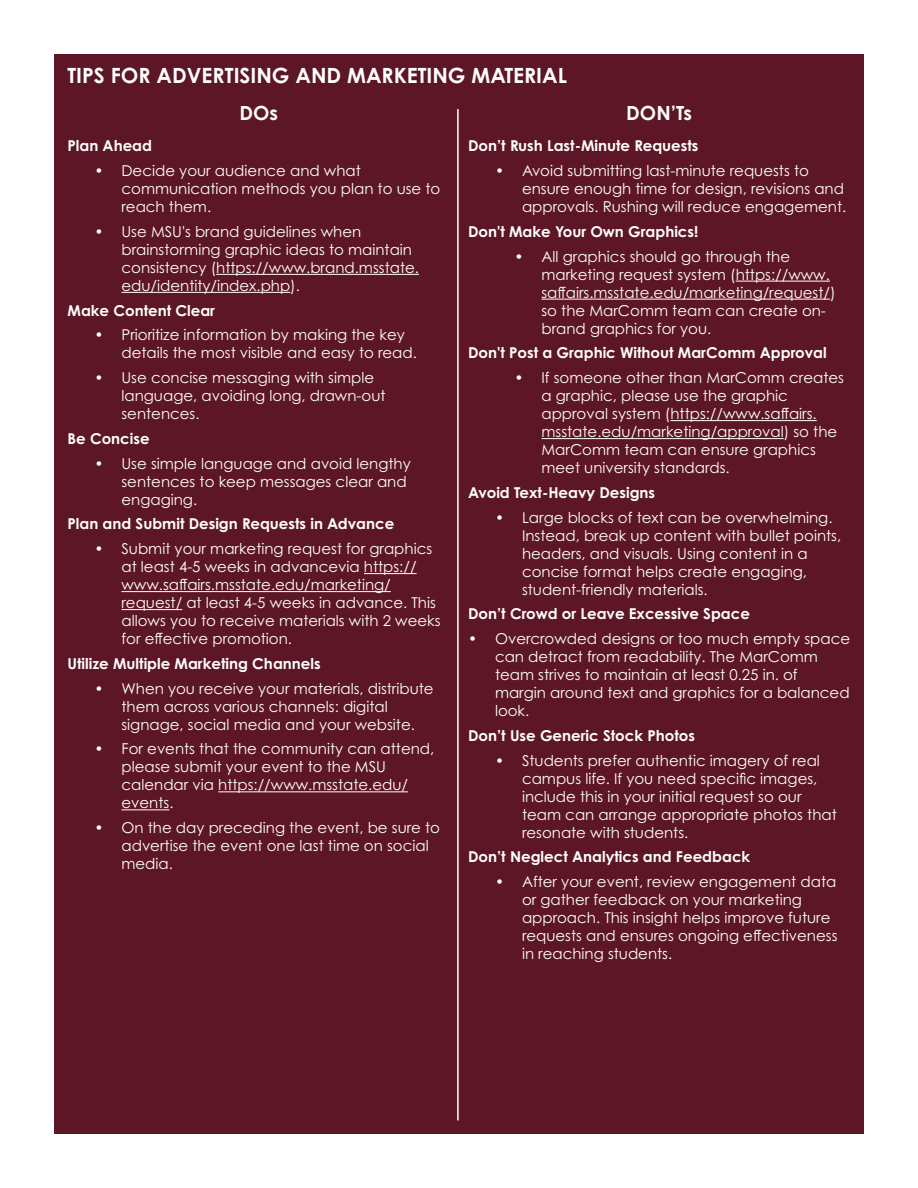
<style>
.page{position:relative;width:918px;height:1188px;background:#fff}
.page>*{position:absolute;margin:0;border:0;box-sizing:border-box;transform-origin:0 0}
.t1{font:700 21px "Century Gothic Pro";color:#fff}
.t2{font:700 19.5px "Century Gothic Pro";color:#fff}
.t3{font:15px/18px "Century Gothic Pro";color:#fff}
.t4{font:700 15px "Century Gothic Pro";color:#fff}
</style>
<div class="page">
<div style="left:54px;top:54px;width:810px;height:1080px;background:#5d1625"></div>
<hr style="left:216px;top:274px;width:203px;height:1px;background:#fff">
<hr style="left:122px;top:292px;width:168px;height:1px;background:#fff">
<hr style="left:364px;top:573px;width:53px;height:1px;background:#fff">
<hr style="left:122px;top:591px;width:269px;height:1px;background:#fff">
<hr style="left:122px;top:609px;width:60px;height:1px;background:#fff">
<hr style="left:218px;top:791px;width:190px;height:1px;background:#fff">
<hr style="left:122px;top:809px;width:47px;height:1px;background:#fff">
<hr style="left:736px;top:281px;width:94px;height:1px;background:#fff">
<hr style="left:542px;top:299px;width:288px;height:1px;background:#fff">
<hr style="left:670px;top:420px;width:147px;height:1px;background:#fff">
<hr style="left:542px;top:438px;width:242px;height:1px;background:#fff">
<hr style="left:457px;top:109px;width:2px;height:1011px;background:#fff">
<h1 class="t1" style="left:68px;top:62px;width:501px">TIPS FOR ADVERTISING AND MARKETING MATERIAL</h1>
<h2 class="t2" style="left:239px;top:101px;width:40px">DOs</h2>
<p class="t4" style="left:68px;top:137px;width:86px">Plan Ahead</p>
<p class="t3" style="left:122px;top:162px;width:320px;text-indent:-27px">• Decide your audience and what communication methods you plan to use to reach them.</p>
<p class="t3" style="left:122px;top:222px;width:299px;text-indent:-27px">• Use MSU's brand guidelines when brainstorming graphic ideas to maintain consistency (https://www.brand.msstate. edu/identity/index.php).</p>
<p class="t4" style="left:68px;top:301px;width:149px">Make Content Clear</p>
<p class="t3" style="left:122px;top:326px;width:297px;text-indent:-27px">• Prioritize information by making the key details the most visible and easy to read.</p>
<p class="t3" style="left:122px;top:369px;width:266px;text-indent:-27px">• Use concise messaging with simple language, avoiding long, drawn-out sentences.</p>
<p class="t4" style="left:68px;top:429px;width:84px">Be Concise</p>
<p class="t3" style="left:122px;top:454px;width:291px;text-indent:-27px">• Use simple language and avoid lengthy sentences to keep messages clear and engaging.</p>
<p class="t4" style="left:68px;top:515px;width:328px">Plan and Submit Design Requests in Advance</p>
<p class="t3" style="left:122px;top:540px;width:321px;text-indent:-27px">• Submit your marketing request for graphics at least 4-5 weeks in advancevia https:// www.saffairs.msstate.edu/marketing/ request/ at least 4-5 weeks in advance. This allows you to receive materials with 2 weeks for effective promotion.</p>
<p class="t4" style="left:68px;top:654px;width:255px">Utilize Multiple Marketing Channels</p>
<p class="t3" style="left:122px;top:679px;width:314px;text-indent:-27px">• When you receive your materials, distribute them across various channels: digital signage, social media and your website.</p>
<p class="t3" style="left:122px;top:740px;width:314px;text-indent:-27px">• For events that the community can attend, please submit your event to the MSU calendar via https://www.msstate.edu/ events.</p>
<p class="t3" style="left:122px;top:819px;width:320px;text-indent:-27px">• On the day preceding the event, be sure to advertise the event one last time on social media.</p>
<h2 class="t2" style="left:626px;top:101px;width:67px">DON’Ts</h2>
<p class="t4" style="left:468px;top:137px;width:232px">Don’t Rush Last-Minute Requests</p>
<p class="t3" style="left:522px;top:162px;width:326px;text-indent:-27px">• Avoid submitting last-minute requests to ensure enough time for design, revisions and approvals. Rushing will reduce engagement.</p>
<p class="t4" style="left:468px;top:222px;width:232px">Don't Make Your Own Graphics!</p>
<p class="t3" style="left:542px;top:247px;width:296px;text-indent:-27px">• All graphics should go through the marketing request system (https://www. saffairs.msstate.edu/marketing/request/) so the MarComm team can create on&shy;brand graphics for you.</p>
<p class="t4" style="left:468px;top:344px;width:360px">Don't Post a Graphic Without MarComm Approval</p>
<p class="t3" style="left:542px;top:369px;width:304px;text-indent:-27px">• If someone other than MarComm creates a graphic, please use the graphic approval system (https://www.saffairs. msstate.edu/marketing/approval) so the MarComm team can ensure graphics meet university standards.</p>
<p class="t4" style="left:468px;top:483px;width:189px">Avoid Text-Heavy Designs</p>
<p class="t3" style="left:522px;top:508px;width:321px;text-indent:-27px">• Large blocks of text can be overwhelming.<br>Instead, break up content with bullet points, headers, and visuals. Using content in a concise format helps create engaging, student-friendly materials.</p>
<p class="t4" style="left:468px;top:605px;width:284px">Don’t Crowd or Leave Excessive Space</p>
<p class="t3" style="left:495px;top:630px;width:357px;text-indent:-27px">• Overcrowded designs or too much empty space can detract from readability. The MarComm team strives to maintain at least 0.25 in. of margin around text and graphics for a balanced look.</p>
<p class="t4" style="left:468px;top:726px;width:229px">Don’t Use Generic Stock Photos</p>
<p class="t3" style="left:522px;top:751px;width:316px;text-indent:-27px">• Students prefer authentic imagery of real campus life. If you need specific images, include this in your initial request so our team can arrange appropriate photos that resonate with students.</p>
<p class="t4" style="left:468px;top:848px;width:284px">Don’t Neglect Analytics and Feedback</p>
<p class="t3" style="left:522px;top:873px;width:317px;text-indent:-27px">• After your event, review engagement data or gather feedback on your marketing approach. This insight helps improve future requests and ensures ongoing effectiveness in reaching students.</p>
</div>
